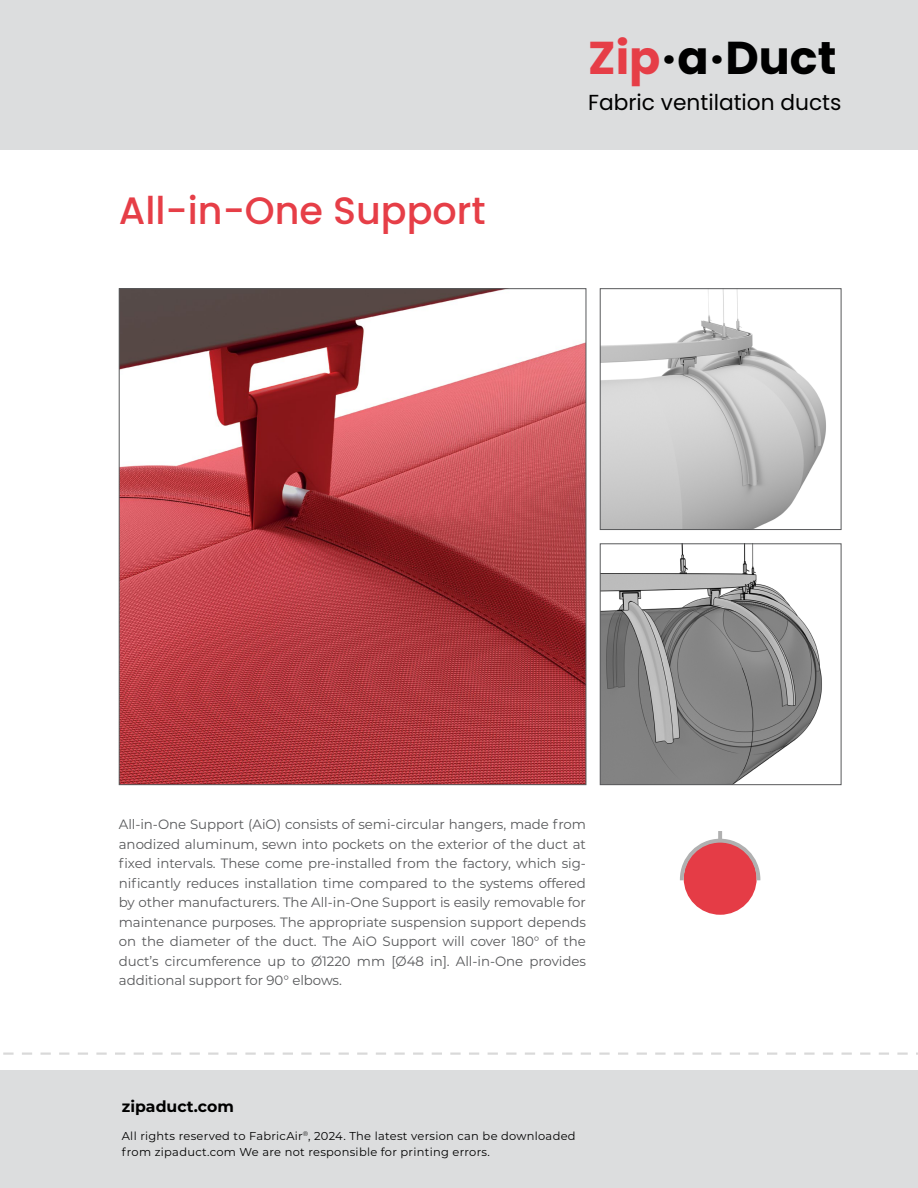
<style>
.page{position:relative;width:918px;height:1188px;background:#fff}
.page>*{position:absolute;margin:0;border:0;box-sizing:border-box;transform-origin:0 0}
.t1{font:700 46.05px "Poppins";color:#000}
.t2{font:500 38.1px "Poppins";color:#e63e47}
.t3{font:21.75px "Poppins";color:#000}
.t4{font:700 15.75px "Montserrat";color:#000}
.t5{font:13.5px/19.5px "Montserrat";letter-spacing:-.005em;color:#58595b;text-align:justify}
.t6{font:11.4px/15.8px "Montserrat";letter-spacing:.025em;color:#000}
.s1{color:#e63e47}
</style>
<div class="page">
<div style="left:0;top:0;width:918px;height:150px;background:#dcddde"></div>
<svg style="left:897px;top:1053px;width:11px;height:2px"></svg>
<svg style="left:879px;top:1053px;width:10px;height:2px"></svg>
<svg style="left:860px;top:1053px;width:10px;height:2px"></svg>
<svg style="left:841px;top:1053px;width:11px;height:2px"></svg>
<svg style="left:823px;top:1053px;width:10px;height:2px"></svg>
<svg style="left:804px;top:1053px;width:11px;height:2px"></svg>
<svg style="left:786px;top:1053px;width:10px;height:2px"></svg>
<svg style="left:767px;top:1053px;width:10px;height:2px"></svg>
<svg style="left:748px;top:1053px;width:11px;height:2px"></svg>
<svg style="left:730px;top:1053px;width:10px;height:2px"></svg>
<svg style="left:711px;top:1053px;width:10px;height:2px"></svg>
<svg style="left:692px;top:1053px;width:11px;height:2px"></svg>
<svg style="left:674px;top:1053px;width:10px;height:2px"></svg>
<svg style="left:655px;top:1053px;width:11px;height:2px"></svg>
<svg style="left:637px;top:1053px;width:10px;height:2px"></svg>
<svg style="left:618px;top:1053px;width:10px;height:2px"></svg>
<svg style="left:599px;top:1053px;width:11px;height:2px"></svg>
<svg style="left:581px;top:1053px;width:10px;height:2px"></svg>
<svg style="left:562px;top:1053px;width:10px;height:2px"></svg>
<svg style="left:543px;top:1053px;width:11px;height:2px"></svg>
<svg style="left:525px;top:1053px;width:10px;height:2px"></svg>
<svg style="left:506px;top:1053px;width:11px;height:2px"></svg>
<svg style="left:488px;top:1053px;width:10px;height:2px"></svg>
<svg style="left:469px;top:1053px;width:10px;height:2px"></svg>
<svg style="left:450px;top:1053px;width:11px;height:2px"></svg>
<svg style="left:432px;top:1053px;width:10px;height:2px"></svg>
<svg style="left:413px;top:1053px;width:10px;height:2px"></svg>
<svg style="left:394px;top:1053px;width:11px;height:2px"></svg>
<svg style="left:376px;top:1053px;width:10px;height:2px"></svg>
<svg style="left:357px;top:1053px;width:11px;height:2px"></svg>
<svg style="left:339px;top:1053px;width:10px;height:2px"></svg>
<svg style="left:320px;top:1053px;width:10px;height:2px"></svg>
<svg style="left:301px;top:1053px;width:11px;height:2px"></svg>
<svg style="left:283px;top:1053px;width:10px;height:2px"></svg>
<svg style="left:264px;top:1053px;width:10px;height:2px"></svg>
<svg style="left:245px;top:1053px;width:11px;height:2px"></svg>
<svg style="left:227px;top:1053px;width:10px;height:2px"></svg>
<svg style="left:208px;top:1053px;width:10px;height:2px"></svg>
<svg style="left:190px;top:1053px;width:10px;height:2px"></svg>
<svg style="left:171px;top:1053px;width:10px;height:2px"></svg>
<svg style="left:152px;top:1053px;width:11px;height:2px"></svg>
<svg style="left:134px;top:1053px;width:10px;height:2px"></svg>
<svg style="left:115px;top:1053px;width:10px;height:2px"></svg>
<svg style="left:96px;top:1053px;width:11px;height:2px"></svg>
<svg style="left:78px;top:1053px;width:10px;height:2px"></svg>
<svg style="left:59px;top:1053px;width:10px;height:2px"></svg>
<svg style="left:40px;top:1053px;width:11px;height:2px"></svg>
<svg style="left:22px;top:1053px;width:10px;height:2px"></svg>
<svg style="left:3px;top:1053px;width:11px;height:2px"></svg>
<div style="left:0;top:1071px;width:918px;height:117px;background:#dcddde"></div>
<img style="left:121px;top:290px;width:463px;height:493px">
<img style="left:602px;top:290px;width:224px;height:238px">
<div style="left:600px;top:288px;width:241px;height:242px;border:1px solid #58595b"></div>
<div style="left:684px;top:842px;width:73px;height:73px;background:#e53c46;border-radius:50%"></div>
<svg style="left:718px;top:831px;width:4px;height:7px"></svg>
<svg style="left:680px;top:838px;width:81px;height:43px"></svg>
<img style="left:602px;top:545px;width:220px;height:238px">
<div style="left:600px;top:543px;width:241px;height:242px;border:1px solid #58595b"></div>
<h1 class="t1" style="left:588px;top:31px;width:250px"><span class="s1">Zip</span>·a·Duct</h1>
<h2 class="t2" style="left:119px;top:188px;width:368px">All-in-One Support</h2>
<h3 class="t3" style="left:588px;top:89px;width:255px">Fabric ventilation ducts</h3>
<p class="t5" style="left:119px;top:814px;width:469px">All-in-One Support (AiO) consists of semi-circular hangers, made from anodized aluminum, sewn into pockets on the exterior of the duct at fixed intervals. These come pre-installed from the factory, which sig&shy;nificantly reduces installation time compared to the systems offered by other manufacturers. The All-in-One Support is easily removable for maintenance purposes. The appropriate suspension support depends on the diameter of the duct. The AiO Support will cover 180° of the duct’s circumference up to Ø1220 mm [Ø48 in]. All-in-One provides additional support for 90° elbows.</p>
<p class="t4" style="left:122px;top:1095px;width:113px">zipaduct.com</p>
<p class="t6" style="left:122px;top:1128px;width:455px">All rights reserved to FabricAir<sup>®</sup>, 2024. The latest version can be downloaded from zipaduct.com We are not responsible for printing errors.</p>
</div>
